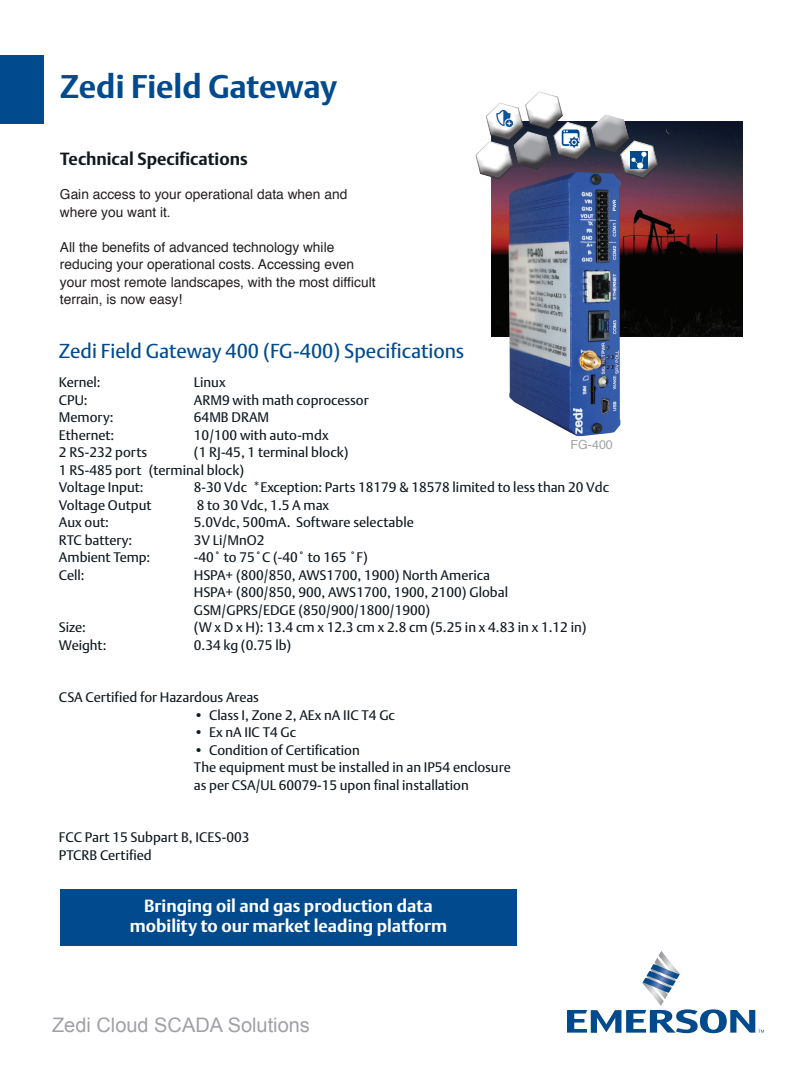
<style>
.page{position:relative;width:810px;height:1080px;background:#fff}
.page>*{position:absolute;margin:0;border:0;box-sizing:border-box;transform-origin:0 0}
.t1{font:700 32.5px "DTL Argo T";color:#004a8d}
.t2{font:20px "DTL Argo T";color:#004a8d}
.t3{font:20px "Arial";color:#a0a1a5}
.t4{font:700 17.5px "DTL Argo T";color:#fff}
.t5{font:700 17.5px "DTL Argo T";color:#101a21}
.t6{font:13.75px "DTL Argo T";color:#101a21}
.t7{font:13.75px/17.5px "Helvetica";color:#231f20}
.t8{font:12.5px "Helvetica";color:#a1a3a6}
</style>
<div class="page">
<img style="left:491px;top:122px;width:251px;height:215px">
<svg style="left:475px;top:91px;width:190px;height:93px"></svg>
<div style="left:0;top:56px;width:43px;height:68px;background:#004a8d"></div>
<img style="left:496px;top:110px;width:17px;height:17px">
<img style="left:561px;top:130px;width:18px;height:17px">
<div style="left:60px;top:889px;width:457px;height:57px;background:#004a8d"></div>
<img style="left:630px;top:151px;width:18px;height:18px">
<img style="left:508px;top:172px;width:113px;height:264px">
<svg style="left:567px;top:951px;width:197px;height:82px"></svg>
<p class="t1" style="left:60px;top:67px;width:279px">Zedi Field Gateway</p>
<p class="t5" style="left:60px;top:148px;width:189px">Technical Specifications</p>
<p class="t7" style="left:60px;top:186px;width:289px">Gain access to your operational data when and where you want it.</p>
<p class="t7" style="left:60px;top:239px;width:276px">All the benefits of advanced technology while</p>
<p class="t7" style="left:60px;top:256px;width:317px">reducing your operational costs. Accessing even your most remote landscapes, with the most difficult terrain, is now easy!</p>
<p class="t2" style="left:59px;top:339px;width:407px">Zedi Field Gateway 400 (FG-400) Specifications</p>
<p class="t6" style="left:59px;top:374px;width:43px">Kernel:</p>
<p class="t6" style="left:194px;top:374px;width:33px">Linux</p>
<p class="t6" style="left:59px;top:392px;width:30px">CPU:</p>
<p class="t6" style="left:194px;top:392px;width:176px">ARM9 with math coprocessor</p>
<p class="t6" style="left:59px;top:409px;width:56px">Memory:</p>
<p class="t6" style="left:194px;top:409px;width:77px">64MB DRAM</p>
<p class="t6" style="left:59px;top:427px;width:57px">Ethernet:</p>
<p class="t6" style="left:194px;top:427px;width:136px">10/100 with auto-mdx</p>
<p class="t6" style="left:59px;top:444px;width:90px">2 RS-232 ports</p>
<p class="t6" style="left:194px;top:444px;width:156px">(1 RJ-45, 1 terminal block)</p>
<p class="t6" style="left:59px;top:462px;width:187px">1 RS-485 port (terminal block)</p>
<p class="t6" style="left:59px;top:479px;width:86px">Voltage Input:</p>
<p class="t6" style="left:194px;top:479px;width:417px">8-30 Vdc *Exception: Parts 18179 &amp; 18578 limited to less than 20 Vdc</p>
<p class="t6" style="left:59px;top:497px;width:94px">Voltage Output</p>
<p class="t6" style="left:197px;top:497px;width:134px">8 to 30 Vdc, 1.5 A max</p>
<p class="t6" style="left:59px;top:514px;width:52px">Aux out:</p>
<p class="t6" style="left:194px;top:514px;width:222px">5.0Vdc, 500mA. Software selectable</p>
<p class="t6" style="left:59px;top:532px;width:75px">RTC battery:</p>
<p class="t6" style="left:194px;top:532px;width:72px">3V Li/MnO2</p>
<p class="t6" style="left:59px;top:549px;width:93px">Ambient Temp:</p>
<p class="t6" style="left:194px;top:549px;width:175px">-40˚ to 75˚C (-40˚ to 165 ˚F)</p>
<p class="t6" style="left:59px;top:567px;width:27px">Cell:</p>
<p class="t6" style="left:194px;top:567px;width:298px">HSPA+ (800/850, AWS1700, 1900) North America</p>
<p class="t6" style="left:194px;top:584px;width:316px">HSPA+ (800/850, 900, AWS1700, 1900, 2100) Global</p>
<p class="t6" style="left:194px;top:602px;width:238px">GSM/GPRS/EDGE (850/900/1800/1900)</p>
<p class="t6" style="left:59px;top:619px;width:28px">Size:</p>
<p class="t6" style="left:194px;top:619px;width:394px">(W x D x H): 13.4 cm x 12.3 cm x 2.8 cm (5.25 in x 4.83 in x 1.12 in)</p>
<p class="t6" style="left:59px;top:637px;width:49px">Weight:</p>
<p class="t6" style="left:194px;top:637px;width:99px">0.34 kg (0.75 lb)</p>
<p class="t6" style="left:59px;top:689px;width:202px">CSA Certified for Hazardous Areas</p>
<p class="t6" style="left:194px;top:707px;width:203px">• Class I, Zone 2, AEx nA IIC T4 Gc</p>
<p class="t6" style="left:194px;top:724px;width:104px">• Ex nA IIC T4 Gc</p>
<p class="t6" style="left:194px;top:742px;width:167px">• Condition of Certification</p>
<p class="t6" style="left:194px;top:759px;width:318px">The equipment must be installed in an IP54 enclosure</p>
<p class="t6" style="left:194px;top:777px;width:276px">as per CSA/UL 60079-15 upon final installation</p>
<p class="t6" style="left:59px;top:829px;width:192px">FCC Part 15 Subpart B, ICES-003</p>
<p class="t6" style="left:59px;top:847px;width:94px">PTCRB Certified</p>
<p class="t8" style="left:571px;top:435px;width:44px">FG-400</p>
<p class="t4" style="left:144px;top:895px;width:290px">Bringing oil and gas production data</p>
<p class="t4" style="left:130px;top:915px;width:319px">mobility to our market leading platform</p>
<p class="t3" style="left:52px;top:1012px;width:259px">Zedi Cloud SCADA Solutions</p>
</div>
